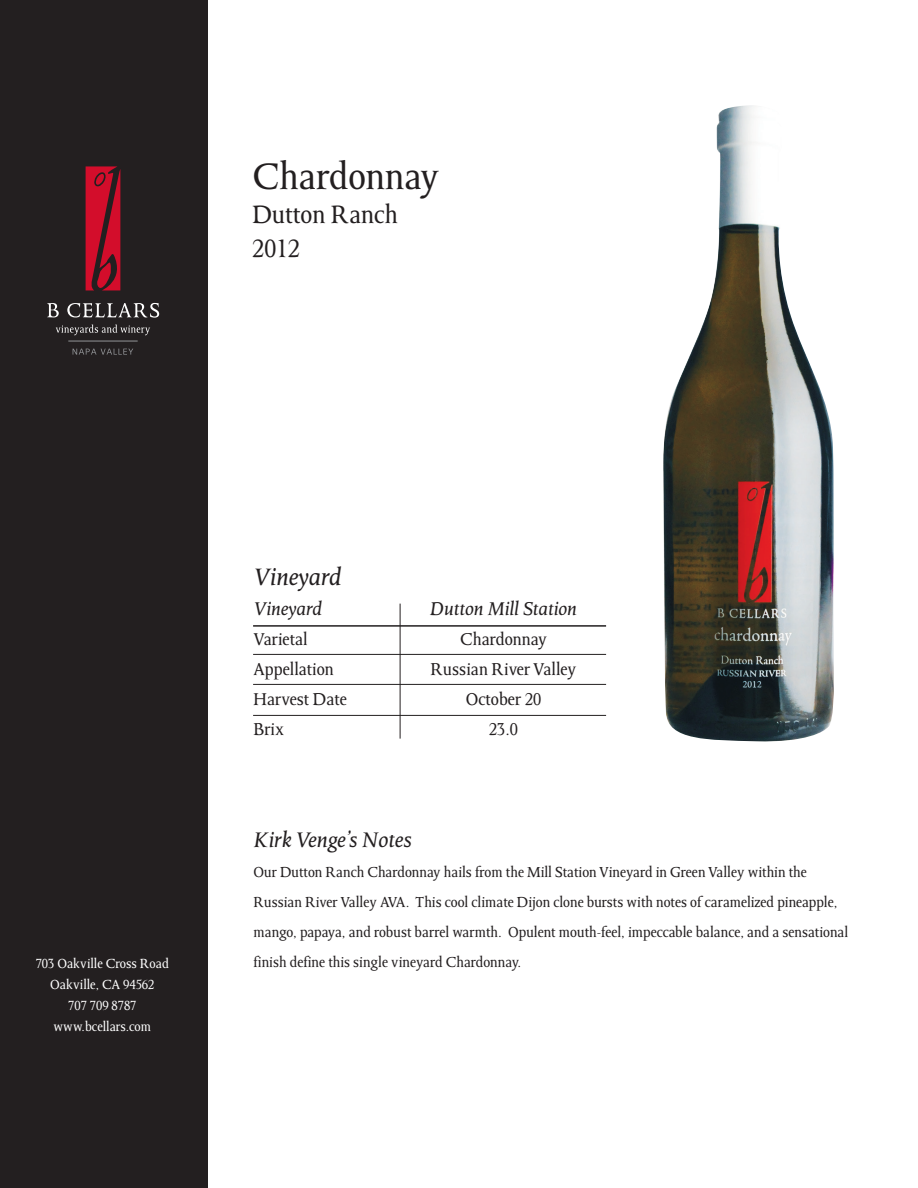
<style>
.page{position:relative;width:918px;height:1188px;background:#fff}
.page>*{position:absolute;margin:0;border:0;box-sizing:border-box;transform-origin:0 0}
.t1{font:42px "Octavian";color:#231f20}
.t2{font:28.5px/34.2px "Octavian";color:#231f20}
.t3{font:italic 27px "Octavian";letter-spacing:-.02em;color:#231f20}
.t4{font:italic 24px "Octavian";color:#231f20}
.t5{font:italic 21px "Octavian";color:#231f20}
.t6{font:italic 21px "Octavian";letter-spacing:-.02em;color:#231f20}
.t7{font:19.5px "Octavian";color:#231f20}
.t8{font:16.5px/30px "Octavian";color:#231f20}
.t9{font:15px/21px "Octavian";color:#fff;text-align:center}
</style>
<div class="page">
<div style="left:0;top:0;width:208px;height:1188px;background:#231f20"></div>
<svg style="left:47px;top:303px;width:12px;height:14px"></svg>
<svg style="left:67px;top:303px;width:92px;height:15px"></svg>
<svg style="left:86px;top:166px;width:35px;height:125px"></svg>
<svg style="left:73px;top:349px;width:60px;height:6px"></svg>
<svg style="left:56px;top:324px;width:94px;height:11px"></svg>
<hr style="left:68px;top:341px;width:70px;height:1px;background:#939598">
<hr style="left:253px;top:625px;width:353px;height:2px;background:#231f20">
<hr style="left:253px;top:654px;width:353px;height:1px;background:#231f20">
<hr style="left:253px;top:684px;width:353px;height:1px;background:#231f20">
<hr style="left:253px;top:715px;width:353px;height:1px;background:#231f20">
<hr style="left:400px;top:604px;width:1px;height:135px;background:#231f20">
<img style="left:663px;top:105px;width:171px;height:637px">
<h1 class="t1" style="left:252px;top:153px;width:188px">Chardonnay</h1>
<h2 class="t2" style="left:252px;top:197px;width:147px">Dutton Ranch<br>2012</h2>
<p class="t9" style="left:36px;top:953px;width:135px">703 Oakville Cross Road<br>Oakville, CA 94562<br>707 709 8787 www.bcellars.com</p>
<h3 class="t3" style="left:254px;top:563px;width:89px">Vineyard</h3>
<p class="t6" style="left:254px;top:598px;width:70px">Vineyard</p>
<p class="t5" style="left:430px;top:598px;width:149px">Dutton Mill Station</p>
<p class="t7" style="left:254px;top:629px;width:56px">Varietal</p>
<p class="t7" style="left:460px;top:629px;width:88px">Chardonnay</p>
<p class="t7" style="left:254px;top:659px;width:82px">Appellation</p>
<p class="t7" style="left:431px;top:659px;width:147px">Russian River Valley</p>
<p class="t7" style="left:254px;top:689px;width:95px">Harvest Date</p>
<p class="t7" style="left:466px;top:689px;width:77px">October 20</p>
<p class="t7" style="left:254px;top:719px;width:32px">Brix</p>
<p class="t7" style="left:489px;top:719px;width:30px">23.0</p>
<h3 class="t4" style="left:254px;top:827px;width:160px">Kirk Venge’s Notes</h3>
<p class="t8" style="left:254px;top:857px;width:596px">Our Dutton Ranch Chardonnay hails from the Mill Station Vineyard in Green Valley within the Russian River Valley AVA. This cool climate Dijon clone bursts with notes of caramelized pineapple, mango, papaya, and robust barrel warmth. Opulent mouth-feel, impeccable balance, and a sensational finish define this single vineyard Chardonnay.</p>
</div>
